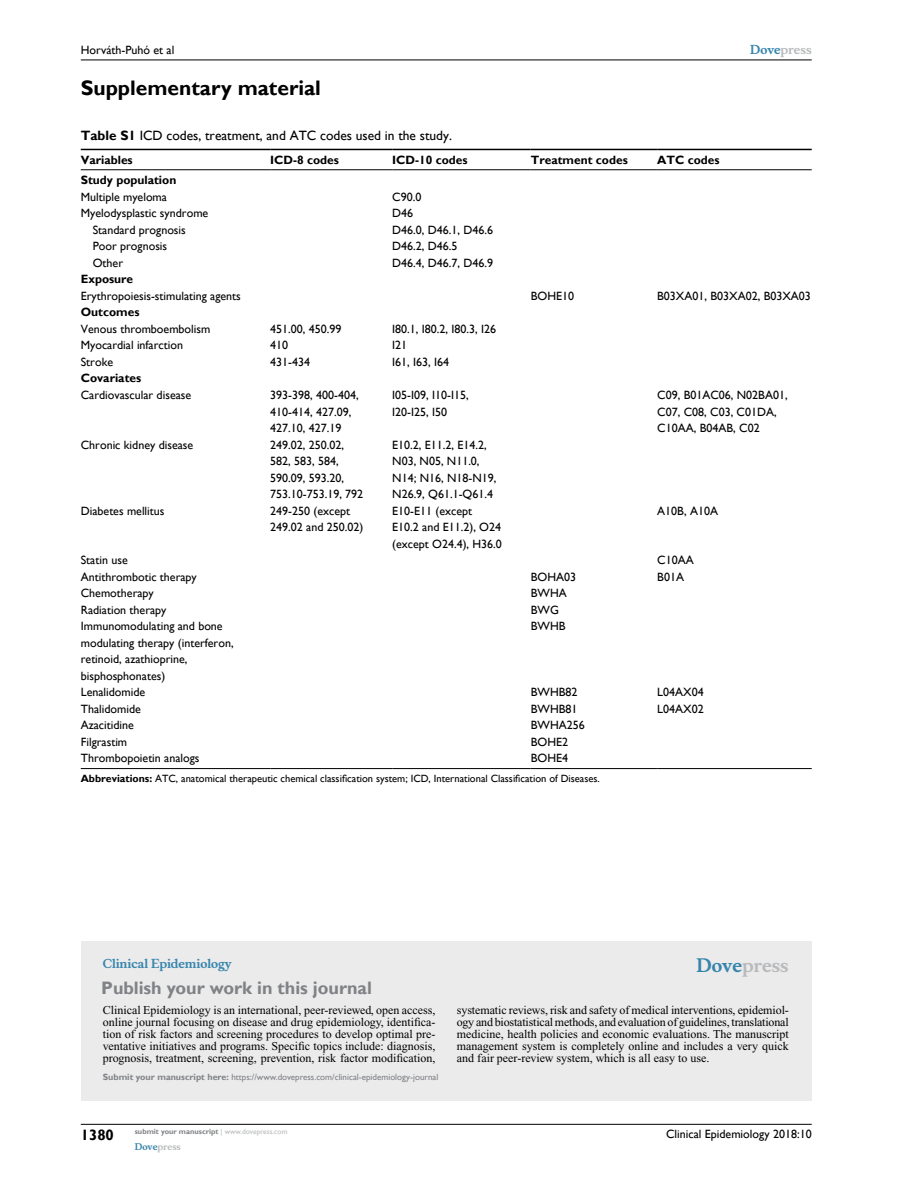
<style>
.page{position:relative;width:918px;height:1188px;background:#fff}
.page>*{position:absolute;margin:0;border:0;box-sizing:border-box;transform-origin:0 0}
.t1{font:700 21px "Gill Sans";color:#000}
.t2{font:700 18px "Gill Sans";color:#808285}
.t3{font:700 18px "Musee";color:#b8babc}
.t4{font:700 15px "Gill Sans";color:#000}
.t5{font:13.5px "Gill Sans";color:#000}
.t6{font:12px/16.5px "Gill Sans";color:#000}
.t7{font:12px/12px "Times New Roman";color:#000;text-align:justify}
.t8{font:700 12px "Gill Sans";color:#000}
.t9{font:700 12px "Musee";color:#3785ad}
.t10{font:700 12px "Musee";color:#b8babc}
.t11{font:10.5px "Gill Sans";color:#000}
.t12{font:9px "Gill Sans";color:#808285}
.t13{font:700 9px "Musee";color:#b8babc}
.t14{font:700 7.5px "Gill Sans";color:#808285}
.s1{color:#3785ad}
.s2{font-weight:700}
.s3{font-weight:400;color:#b8babc}
</style>
<div class="page">
<div style="left:81px;top:941px;width:731px;height:159px;background:#ebebec"></div>
<hr style="left:81px;top:1124px;width:731px;height:1px;background:#000">
<hr style="left:81px;top:60px;width:731px;height:1px;background:#000">
<hr style="left:81px;top:149px;width:189px;height:1px;background:#000">
<hr style="left:270px;top:149px;width:122px;height:1px;background:#000">
<hr style="left:392px;top:149px;width:139px;height:1px;background:#000">
<hr style="left:531px;top:149px;width:126px;height:1px;background:#000">
<hr style="left:657px;top:149px;width:155px;height:1px;background:#000">
<hr style="left:81px;top:169px;width:189px;height:1px;background:#000">
<hr style="left:270px;top:169px;width:122px;height:1px;background:#000">
<hr style="left:392px;top:169px;width:139px;height:1px;background:#000">
<hr style="left:531px;top:169px;width:126px;height:1px;background:#000">
<hr style="left:657px;top:169px;width:155px;height:1px;background:#000">
<hr style="left:81px;top:768px;width:189px;height:1px;background:#000">
<hr style="left:270px;top:768px;width:122px;height:1px;background:#000">
<hr style="left:392px;top:768px;width:139px;height:1px;background:#000">
<hr style="left:531px;top:768px;width:126px;height:1px;background:#000">
<hr style="left:657px;top:768px;width:155px;height:1px;background:#000">
<p class="t10" style="left:750px;top:43px;width:63px"><span class="s1">Dove</span>press</p>
<p class="t6" style="left:81px;top:42px;width:95px">Horváth-Puhó et al</p>
<h1 class="t1" style="left:81px;top:76px;width:242px">Supplementary material</h1>
<p class="t5" style="left:81px;top:128px;width:373px"><span class="s2">Table S1</span> ICD codes, treatment, and ATC codes used in the study.</p>
<p class="t8" style="left:81px;top:152px;width:53px">Variables</p>
<p class="t8" style="left:270px;top:152px;width:70px">ICD-8 codes</p>
<p class="t8" style="left:392px;top:152px;width:77px">ICD-10 codes</p>
<p class="t8" style="left:531px;top:152px;width:99px">Treatment codes</p>
<p class="t8" style="left:657px;top:152px;width:64px">ATC codes</p>
<p class="t8" style="left:81px;top:173px;width:97px">Study population</p>
<p class="t6" style="left:81px;top:189px;width:88px">Multiple myeloma</p>
<p class="t6" style="left:392px;top:189px;width:31px">C90.0</p>
<p class="t6" style="left:81px;top:205px;width:129px">Myelodysplastic syndrome</p>
<p class="t6" style="left:392px;top:205px;width:22px">D46</p>
<p class="t6" style="left:93px;top:222px;width:95px">Standard prognosis</p>
<p class="t6" style="left:392px;top:222px;width:102px">D46.0, D46.1, D46.6</p>
<p class="t6" style="left:93px;top:238px;width:76px">Poor prognosis</p>
<p class="t6" style="left:392px;top:238px;width:67px">D46.2, D46.5</p>
<p class="t6" style="left:93px;top:255px;width:32px">Other</p>
<p class="t6" style="left:392px;top:255px;width:102px">D46.4, D46.7, D46.9</p>
<p class="t8" style="left:81px;top:272px;width:54px">Exposure</p>
<p class="t6" style="left:81px;top:288px;width:162px">Erythropoiesis-stimulating agents</p>
<p class="t6" style="left:531px;top:288px;width:45px">BOHE10</p>
<p class="t6" style="left:657px;top:288px;width:155px">B03XA01, B03XA02, B03XA03</p>
<p class="t8" style="left:81px;top:305px;width:60px">Outcomes</p>
<p class="t6" style="left:81px;top:321px;width:131px">Venous thromboembolism</p>
<p class="t6" style="left:270px;top:321px;width:73px">451.00, 450.99</p>
<p class="t6" style="left:392px;top:321px;width:105px">I80.1, I80.2, I80.3, I26</p>
<p class="t6" style="left:81px;top:337px;width:104px">Myocardial infarction</p>
<p class="t6" style="left:270px;top:337px;width:19px">410</p>
<p class="t6" style="left:392px;top:337px;width:16px">I21</p>
<p class="t6" style="left:81px;top:354px;width:34px">Stroke</p>
<p class="t6" style="left:270px;top:354px;width:41px">431-434</p>
<p class="t6" style="left:392px;top:354px;width:58px">I61, I63, I64</p>
<p class="t8" style="left:81px;top:371px;width:62px">Covariates</p>
<p class="t6" style="left:81px;top:387px;width:112px">Cardiovascular disease</p>
<p class="t6" style="left:270px;top:387px;width:90px">393-398, 400-404,<br>410-414, 427.09,<br>427.10, 427.19</p>
<p class="t6" style="left:392px;top:387px;width:78px">I05-I09, I10-I15,<br>I20-I25, I50</p>
<p class="t6" style="left:657px;top:387px;width:132px">C09, B01AC06, N02BA01,<br>C07, C08, C03, C01DA,<br>C10AA, B04AB, C02</p>
<p class="t6" style="left:81px;top:436px;width:114px">Chronic kidney disease</p>
<p class="t6" style="left:270px;top:436px;width:94px">249.02, 250.02,<br>582, 583, 584,<br>590.09, 593.20,<br>753.10-753.19, 792</p>
<p class="t6" style="left:392px;top:436px;width:106px">E10.2, E11.2, E14.2,<br>N03, N05, N11.0,<br>N14; N16, N18-N19,<br>N26.9, Q61.1-Q61.4</p>
<p class="t6" style="left:81px;top:503px;width:85px">Diabetes mellitus</p>
<p class="t6" style="left:270px;top:503px;width:94px">249-250 (except<br>249.02 and 250.02)</p>
<p class="t6" style="left:392px;top:503px;width:111px">E10-E11 (except<br>E10.2 and E11.2), O24 (except O24.4), H36.0</p>
<p class="t6" style="left:657px;top:503px;width:62px">A10B, A10A</p>
<p class="t6" style="left:81px;top:552px;width:48px">Statin use</p>
<p class="t6" style="left:657px;top:552px;width:30px">C10AA</p>
<p class="t6" style="left:81px;top:569px;width:117px">Antithrombotic therapy</p>
<p class="t6" style="left:531px;top:569px;width:47px">BOHA03</p>
<p class="t6" style="left:657px;top:569px;width:28px">B01A</p>
<p class="t6" style="left:81px;top:585px;width:74px">Chemotherapy</p>
<p class="t6" style="left:531px;top:585px;width:29px">BWHA</p>
<p class="t6" style="left:81px;top:602px;width:87px">Radiation therapy</p>
<p class="t6" style="left:531px;top:602px;width:28px">BWG</p>
<p class="t6" style="left:81px;top:618px;width:154px">Immunomodulating and bone modulating therapy (interferon, retinoid, azathioprine, bisphosphonates)</p>
<p class="t6" style="left:531px;top:618px;width:36px">BWHB</p>
<p class="t6" style="left:81px;top:684px;width:66px">Lenalidomide</p>
<p class="t6" style="left:531px;top:684px;width:48px">BWHB82</p>
<p class="t6" style="left:657px;top:684px;width:48px">L04AX04</p>
<p class="t6" style="left:81px;top:701px;width:62px">Thalidomide</p>
<p class="t6" style="left:531px;top:701px;width:48px">BWHB81</p>
<p class="t6" style="left:657px;top:701px;width:48px">L04AX02</p>
<p class="t6" style="left:81px;top:717px;width:55px">Azacitidine</p>
<p class="t6" style="left:531px;top:717px;width:56px">BWHA256</p>
<p class="t6" style="left:81px;top:734px;width:48px">Filgrastim</p>
<p class="t6" style="left:531px;top:734px;width:39px">BOHE2</p>
<p class="t6" style="left:81px;top:750px;width:120px">Thrombopoietin analogs</p>
<p class="t6" style="left:531px;top:750px;width:39px">BOHE4</p>
<p class="t11" style="left:81px;top:772px;width:521px"><span class="s2">Abbreviations:</span> ATC, anatomical therapeutic chemical classification system; ICD, International Classification of Diseases.</p>
<p class="t9" style="left:103px;top:956px;width:130px">Clinical Epidemiology</p>
<h2 class="t2" style="left:101px;top:977px;width:272px">Publish your work in this journal</h2>
<h2 class="t3" style="left:697px;top:955px;width:94px"><span class="s1">Dove</span>press</h2>
<p class="t7" style="left:103px;top:1004px;width:334px">Clinical Epidemiology is an international, peer-reviewed, open access, online journal focusing on disease and drug epidemiology, identifica&shy;tion of risk factors and screening procedures to develop optimal pre&shy;ventative initiatives and programs. Specific topics include: diagnosis, prognosis, treatment, screening, prevention, risk factor modification,</p>
<p class="t7" style="left:457px;top:1004px;width:334px">systematic reviews, risk and safety of medical interventions, epidemiol&shy;ogy and biostatistical methods, and evaluation of guidelines, translational medicine, health policies and economic evaluations. The manuscript management system is completely online and includes a very quick and fair peer-review system, which is all easy to use.</p>
<p class="t12" style="left:103px;top:1072px;width:337px"><span class="s2">Submit your manuscript here:</span> https://www.dovepress.com/clinical-epidemiology-journal</p>
<p class="t4" style="left:81px;top:1126px;width:35px">1380</p>
<p class="t14" style="left:135px;top:1127px;width:154px">submit your manuscript <span class="s3">| www.dovepress.com</span></p>
<p class="t13" style="left:135px;top:1141px;width:48px"><span class="s1">Dove</span>press</p>
<p class="t6" style="left:666px;top:1126px;width:147px">Clinical Epidemiology 2018:10</p>
</div>
